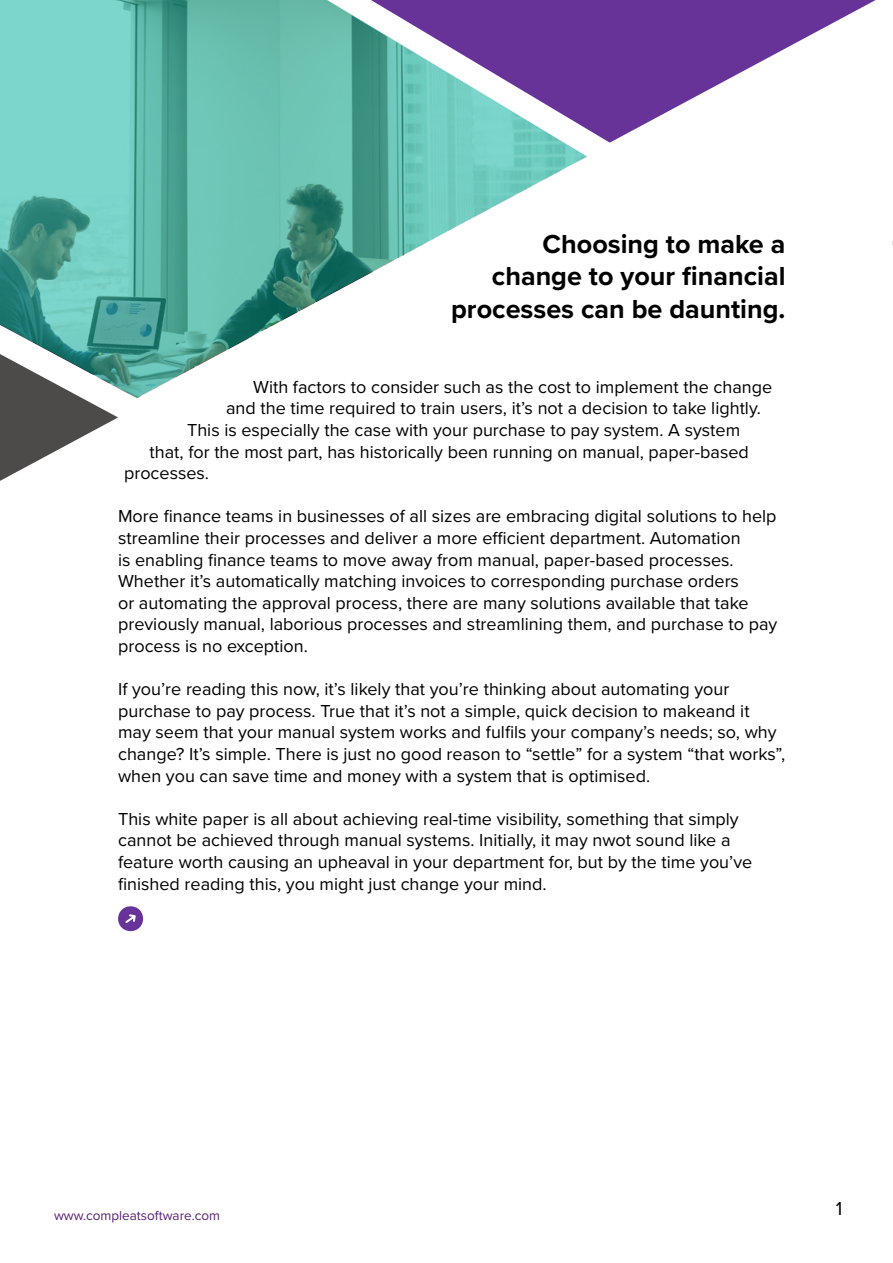
<style>
.page{position:relative;width:893px;height:1263px;background:#fff}
.page>*{position:absolute;margin:0;border:0;box-sizing:border-box;transform-origin:0 0}
.t1{font:700 27px/32.4px "Proxima Nova";color:#000;text-align:right}
.t2{font:19.5px "Proxima Nova";color:#000}
.t3{font:18px/21.6px "Proxima Nova";color:#000}
.t4{font:13.5px "Proxima Nova";color:#582072}
</style>
<div class="page">
<svg style="left:0;top:0;width:587px;height:398px"></svg>
<svg style="left:371px;top:0;width:505px;height:143px"></svg>
<svg style="left:0;top:354px;width:118px;height:127px"></svg>
<svg style="left:118px;top:906px;width:25px;height:25px"></svg>
<h1 class="t1" style="left:451px;top:227px;width:336px">Choosing to make a change to your financial processes can be daunting.</h1>
<p class="t3" style="left:253px;top:375px;width:521px">With factors to consider such as the cost to implement the change</p>
<p class="t3" style="left:226px;top:397px;width:536px">and the time required to train users, it’s not a decision to take lightly.</p>
<p class="t3" style="left:187px;top:418px;width:555px">This is especially the case with your purchase to pay system. A system</p>
<p class="t3" style="left:150px;top:440px;width:601px">that, for the most part, has historically been running on manual, paper-based</p>
<p class="t3" style="left:124px;top:461px;width:86px">processes.</p>
<p class="t3" style="left:118px;top:505px;width:661px">More finance teams in businesses of all sizes are embracing digital solutions to help streamline their processes and deliver a more efficient department. Automation<br>is enabling finance teams to move away from manual, paper-based processes.<br>Whether it’s automatically matching invoices to corresponding purchase orders<br>or automating the approval process, there are many solutions available that take previously manual, laborious processes and streamlining them, and purchase to pay process is no exception.</p>
<p class="t3" style="left:118px;top:677px;width:669px">If you’re reading this now, it’s likely that you’re thinking about automating your purchase to pay process. True that it’s not a simple, quick decision to makeand it may seem that your manual system works and fulfils your company’s needs; so, why change? It’s simple. There is just no good reason to “settle” for a system “that works”, when you can save time and money with a system that is optimised.</p>
<p class="t3" style="left:118px;top:807px;width:636px">This white paper is all about achieving real-time visibility, something that simply cannot be achieved through manual systems. Initially, it may nwot sound like a feature worth causing an upheaval in your department for, but by the time you’ve finished reading this, you might just change your mind.</p>
<p class="t4" style="left:54px;top:1205px;width:168px">www.compleatsoftware.com</p>
<p class="t2" style="left:836px;top:1194px;width:8px">1</p>
</div>
